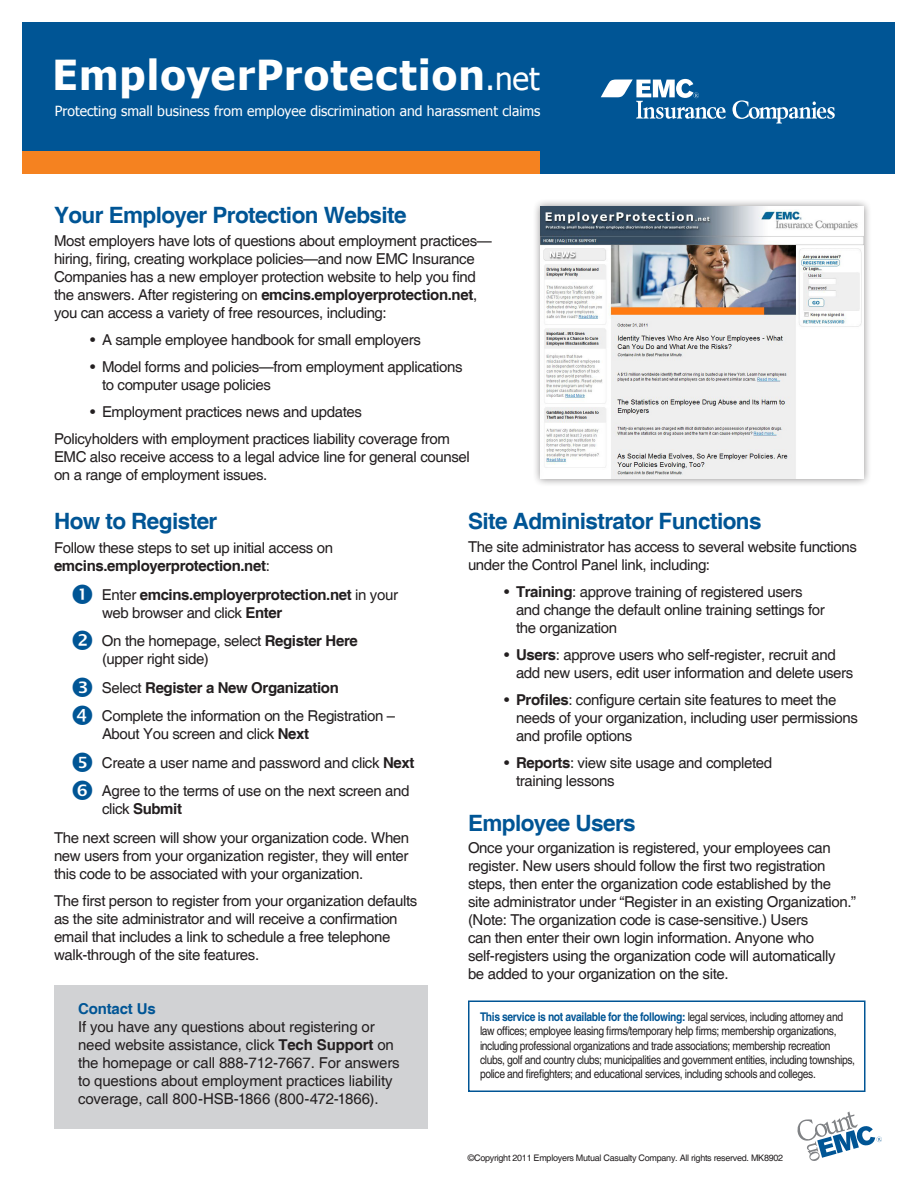
<style>
.page{position:relative;width:918px;height:1188px;background:#fff}
.page>*{position:absolute;margin:0;border:0;box-sizing:border-box;transform-origin:0 0}
.t1{font:700 41.25px "Tahoma";letter-spacing:.03em;color:#fff}
.head{font:700 22.5px "Helvetica";letter-spacing:-.025em;color:#005595}
.text{font:15px/18px "Helvetica";letter-spacing:-.025em;color:#231f20}
.bullet{font:15px/18px "Helvetica";letter-spacing:-.025em;color:#231f20}
.numbers{font:15px/18px "Helvetica";letter-spacing:-.025em;color:#231f20}
.numbers-2{font:700 15px/18px "Helvetica";letter-spacing:-.025em;color:#231f20}
.t2{font:13.95px "Tahoma";color:#fff}
.text-2{font:condensed 12px/14.4px "Helvetica";letter-spacing:-.03em;color:#231f20;scale:1.05 1}
.form_number{font:9px "Helvetica";letter-spacing:-.03em;color:#231f20}
.s1{font-weight:400;font-size:31.5px}
.s2{font-weight:700}
.s3{font-weight:400}
.s4{font-weight:700;color:#005595}
</style>
<div class="page">
<div style="left:54px;top:985px;width:374px;height:144px;background:#d1d2d4"></div>
<div style="left:22px;top:22px;width:874px;height:152px;background:#005595"></div>
<div style="left:22px;top:152px;width:518px;height:22px;background:#f58220"></div>
<svg style="left:733px;top:100px;width:102px;height:24px"></svg>
<svg style="left:601px;top:79px;width:125px;height:40px"></svg>
<div style="left:532px;top:198px;width:340px;height:289px;background:#231f20;opacity:.5"></div>
<img style="left:540px;top:206px;width:324px;height:273px">
<svg style="left:797px;top:1112px;width:85px;height:49px"></svg>
<div style="left:468px;top:1000px;width:398px;height:92px;border:2px solid #005595"></div>
<p class="t1" style="left:52px;top:46px;width:489px">EmployerProtection<span class="s1">.net</span></p>
<p class="t2" style="left:55px;top:101px;width:487px">Protecting small business from employee discrimination and harassment claims</p>
<p class="head" style="left:54px;top:202px;width:354px">Your Employer Protection Website</p>
<p class="text" style="left:54px;top:232px;width:439px">Most employers have lots of questions about employment practices— hiring, firing, creating workplace policies—and now EMC Insurance Companies has a new employer protection website to help you find the answers. After registering on <span class="s2">emcins.employerprotection.net</span>, you can access a variety of free resources, including:</p>
<p class="bullet" style="left:90px;top:331px;width:333px">• A sample employee handbook for small employers</p>
<p class="bullet" style="left:102px;top:358px;width:362px;text-indent:-12px">• Model forms and policies—from employment applications to computer usage policies</p>
<p class="bullet" style="left:90px;top:403px;width:273px">• Employment practices news and updates</p>
<p class="text" style="left:54px;top:430px;width:417px">Policyholders with employment practices liability coverage from<br>EMC also receive access to a legal advice line for general counsel on a range of employment issues.</p>
<p class="head" style="left:54px;top:508px;width:165px">How to Register</p>
<p class="text" style="left:54px;top:540px;width:281px">Follow these steps to set up initial access on <span class="s2">emcins.employerprotection.net</span>:</p>
<p class="numbers-2" style="left:102px;top:586px;width:298px"><span class="s3">Enter</span> emcins.employerprotection.net <span class="s3">in your web browser and click</span> Enter</p>
<p class="numbers" style="left:102px;top:633px;width:257px">On the homepage, select <span class="s2">Register Here </span>(upper right side)</p>
<p class="numbers-2" style="left:102px;top:679px;width:238px"><span class="s3">Select</span> Register a New Organization</p>
<p class="numbers" style="left:102px;top:708px;width:295px">Complete the information on the Registration –<br>About You screen and click <span class="s2">Next</span></p>
<p class="numbers" style="left:102px;top:754px;width:314px">Create a user name and password and click <span class="s2">Next</span></p>
<p class="numbers" style="left:102px;top:783px;width:309px">Agree to the terms of use on the next screen and click <span class="s2">Submit</span></p>
<p class="text" style="left:54px;top:829px;width:357px;text-align:justify">The next screen will show your organization code. When new users from your organization register, they will enter this code to be associated with your organization.</p>
<p class="text" style="left:54px;top:892px;width:365px">The first person to register from your organization defaults as the site administrator and will receive a confirmation email that includes a link to schedule a free telephone walk-through of the site features.</p>
<p class="text" style="left:78px;top:1000px;width:323px"><span class="s4">Contact Us<br></span>If you have any questions about registering or need website assistance, click <span class="s2">Tech Support</span> on the homepage or call 888-712-7667. For answers to questions about employment practices liability coverage, call 800-HSB-1866 (800-472-1866).</p>
<p class="head" style="left:468px;top:508px;width:295px">Site Administrator Functions</p>
<p class="text" style="left:468px;top:538px;width:390px">The site administrator has access to several website functions under the Control Panel link, including:</p>
<p class="bullet" style="left:516px;top:583px;width:310px;text-indent:-12px">• <span class="s2">Training</span>: approve training of registered users and change the default online training settings for the organization</p>
<p class="bullet" style="left:516px;top:646px;width:339px;text-indent:-12px">• <span class="s2">Users</span>: approve users who self-register, recruit and add new users, edit user information and delete users</p>
<p class="bullet" style="left:516px;top:691px;width:343px;text-indent:-12px">• <span class="s2">Profiles</span>: configure certain site features to meet the needs of your organization, including user permissions and profile options</p>
<p class="bullet" style="left:516px;top:754px;width:258px;text-indent:-12px">• <span class="s2">Reports</span>: view site usage and completed training lessons</p>
<p class="head" style="left:468px;top:809px;width:169px">Employee Users</p>
<p class="text" style="left:468px;top:840px;width:390px">Once your organization is registered, your employees can register. New users should follow the first two registration steps, then enter the organization code established by the site administrator under “Register in an existing Organization.” (Note: The organization code is case-sensitive.) Users<br>can then enter their own login information. Anyone who self-registers using the organization code will automatically<br>be added to your organization on the site.</p>
<p class="text-2" style="left:480px;top:1009px;width:359px"><span class="s4">This service is not available for the following:</span> legal services, including attorney and law offices; employee leasing firms/temporary help firms; membership organizations, including professional organizations and trade associations; membership recreation clubs, golf and country clubs; municipalities and government entities, including townships, police and firefighters; and educational services, including schools and colleges.</p>
<p class="form_number" style="left:468px;top:1153px;width:317px">©Copyright 2011 Employers Mutual Casualty Company. All rights reserved. MK8902</p>
</div>
